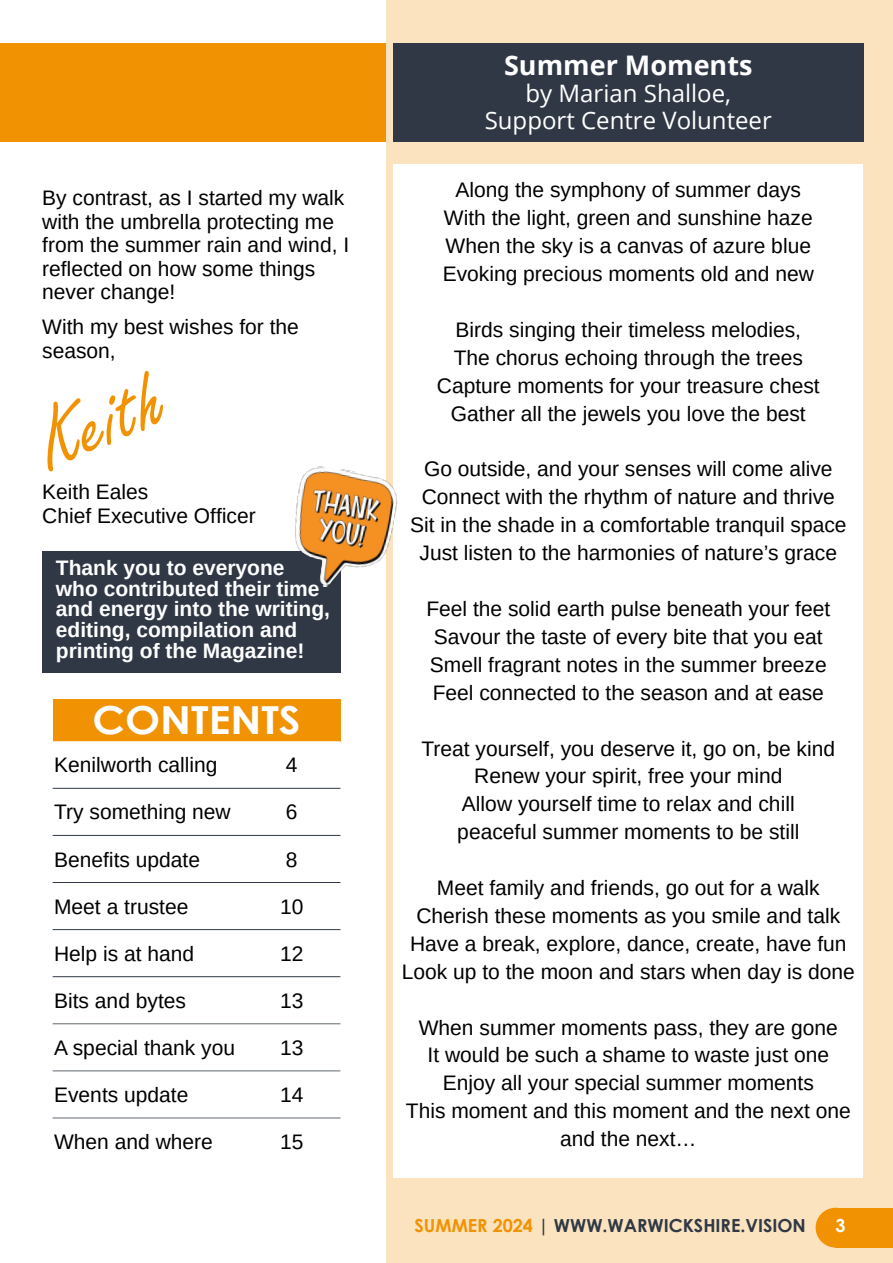
<style>
.page{position:relative;width:893px;height:1263px;background:#fff}
.page>*{position:absolute;margin:0;border:0;box-sizing:border-box;transform-origin:0 0}
.t1{font:91.65px "Freestyle Script";color:#f19202}
.t2{font:700 38.55px "Century Gothic";color:#fff;scale:1.08 1}
.t3{font:700 27px "Open Sans";color:#fff}
.t4{font:24px/27px "Open Sans";color:#fff;text-align:center}
.t5{font:21px/27.9px "Arimo";color:#000;text-align:center}
.t6{font:700 21px/20.5px "Arimo";color:#fff}
.t7{font:700 18px "Century Gothic";color:#2f3844}
.t8{font:700 18px "Century Gothic";color:#fff}
.s1{color:#f19202}
</style>
<div class="page">
<div style="left:386px;top:0;width:507px;height:1263px;background:#fbe3bf"></div>
<div style="left:816px;top:1208px;width:39px;height:39px;background:#f19202;border-radius:50%"></div>
<div style="left:835px;top:1208px;width:58px;height:39px;background:#f19202"></div>
<div style="left:394px;top:164px;width:469px;height:1014px;background:#fff"></div>
<div style="left:0;top:43px;width:386px;height:98px;background:#f19202"></div>
<div style="left:53px;top:699px;width:287px;height:42px;background:#f19202"></div>
<div style="left:394px;top:43px;width:470px;height:98px;background:#2f3844"></div>
<svg style="left:53px;top:741px;width:287px;height:378px"></svg>
<hr style="left:53px;top:788px;width:287px;height:1px;background:#2f3844">
<hr style="left:53px;top:835px;width:287px;height:1px;background:#2f3844">
<hr style="left:53px;top:882px;width:287px;height:1px;background:#2f3844">
<hr style="left:53px;top:929px;width:287px;height:1px;background:#2f3844">
<hr style="left:53px;top:976px;width:287px;height:1px;background:#2f3844">
<hr style="left:53px;top:1023px;width:287px;height:1px;background:#8f949a">
<hr style="left:53px;top:1070px;width:287px;height:1px;background:#9da2a7">
<hr style="left:53px;top:1117px;width:287px;height:1px;background:#adb0b5">
<div style="left:42px;top:552px;width:298px;height:121px;background:#2f3844"></div>
<img style="left:278px;top:463px;width:120px;height:131px">
<p class="t5" style="left:42px;top:188px;width:308px;line-height:23.4px;text-align:left">By contrast, as I started my walk with the umbrella protecting me from the summer rain and wind, I reflected on how some things never change!</p>
<p class="t5" style="left:42px;top:317px;width:258px;line-height:23.4px;text-align:left">With my best wishes for the season,</p>
<h1 class="t1" style="left:27px;top:413px;width:132px;rotate:-22deg">Keith</h1>
<p class="t5" style="left:42px;top:482px;width:215px;line-height:23.4px;text-align:left">Keith Eales<br>Chief Executive Officer</p>
<p class="t6" style="left:56px;top:559px;width:276px">Thank you to everyone who contributed their time and energy into the writing, editing, compilation and printing of the Magazine!</p>
<h2 class="t2" style="left:93px;top:705px;width:194px">CONTENTS</h2>
<p class="t5" style="left:54px;top:753px;width:165px">Kenilworth calling</p>
<p class="t5" style="left:286px;top:753px;width:13px">4</p>
<p class="t5" style="left:54px;top:800px;width:178px">Try something new</p>
<p class="t5" style="left:286px;top:800px;width:13px">6</p>
<p class="t5" style="left:54px;top:847px;width:147px">Benefits update</p>
<p class="t5" style="left:286px;top:847px;width:13px">8</p>
<p class="t5" style="left:54px;top:894px;width:136px">Meet a trustee</p>
<p class="t5" style="left:280px;top:894px;width:25px">10</p>
<p class="t5" style="left:54px;top:941px;width:142px">Help is at hand</p>
<p class="t5" style="left:280px;top:941px;width:25px">12</p>
<p class="t5" style="left:54px;top:988px;width:133px">Bits and bytes</p>
<p class="t5" style="left:280px;top:988px;width:25px">13</p>
<p class="t5" style="left:54px;top:1035px;width:182px">A special thank you</p>
<p class="t5" style="left:280px;top:1035px;width:25px">13</p>
<p class="t5" style="left:54px;top:1083px;width:136px">Events update</p>
<p class="t5" style="left:280px;top:1083px;width:25px">14</p>
<p class="t5" style="left:54px;top:1130px;width:160px">When and where</p>
<p class="t5" style="left:280px;top:1130px;width:25px">15</p>
<p class="t3" style="left:504px;top:55px;width:250px">Summer Moments</p>
<p class="t4" style="left:485px;top:82px;width:289px">by Marian Shalloe,<br>Support Centre Volunteer</p>
<p class="t5" style="left:443px;top:178px;width:373px">Along the symphony of summer days With the light, green and sunshine haze When the sky is a canvas of azure blue Evoking precious moments old and new</p>
<p class="t5" style="left:437px;top:318px;width:384px">Birds singing their timeless melodies, The chorus echoing through the trees Capture moments for your treasure chest Gather all the jewels you love the best</p>
<p class="t5" style="left:410px;top:457px;width:438px">Go outside, and your senses will come alive Connect with the rhythm of nature and thrive Sit in the shade in a comfortable tranquil space Just listen to the harmonies of nature’s grace</p>
<p class="t5" style="left:426px;top:597px;width:405px;text-align:left">Feel the solid earth pulse beneath your feet Savour the taste of every bite that you eat Smell fragrant notes in the summer breeze Feel connected to the season and at ease</p>
<p class="t5" style="left:421px;top:736px;width:415px">Treat yourself, you deserve it, go on, be kind Renew your spirit, free your mind<br>Allow yourself time to relax and chill peaceful summer moments to be still</p>
<p class="t5" style="left:402px;top:876px;width:454px">Meet family and friends, go out for a walk Cherish these moments as you smile and talk Have a break, explore, dance, create, have fun Look up to the moon and stars when day is done</p>
<p class="t5" style="left:406px;top:1015px;width:446px">When summer moments pass, they are gone<br>It would be such a shame to waste just one Enjoy all your special summer moments<br>This moment and this moment and the next one and the next…</p>
<p class="t7" style="left:415px;top:1218px;width:393px"><span class="s1">SUMMER 2024</span> | WWW.WARWICKSHIRE.VISION</p>
<p class="t8" style="left:835px;top:1218px;width:12px">3</p>
</div>
